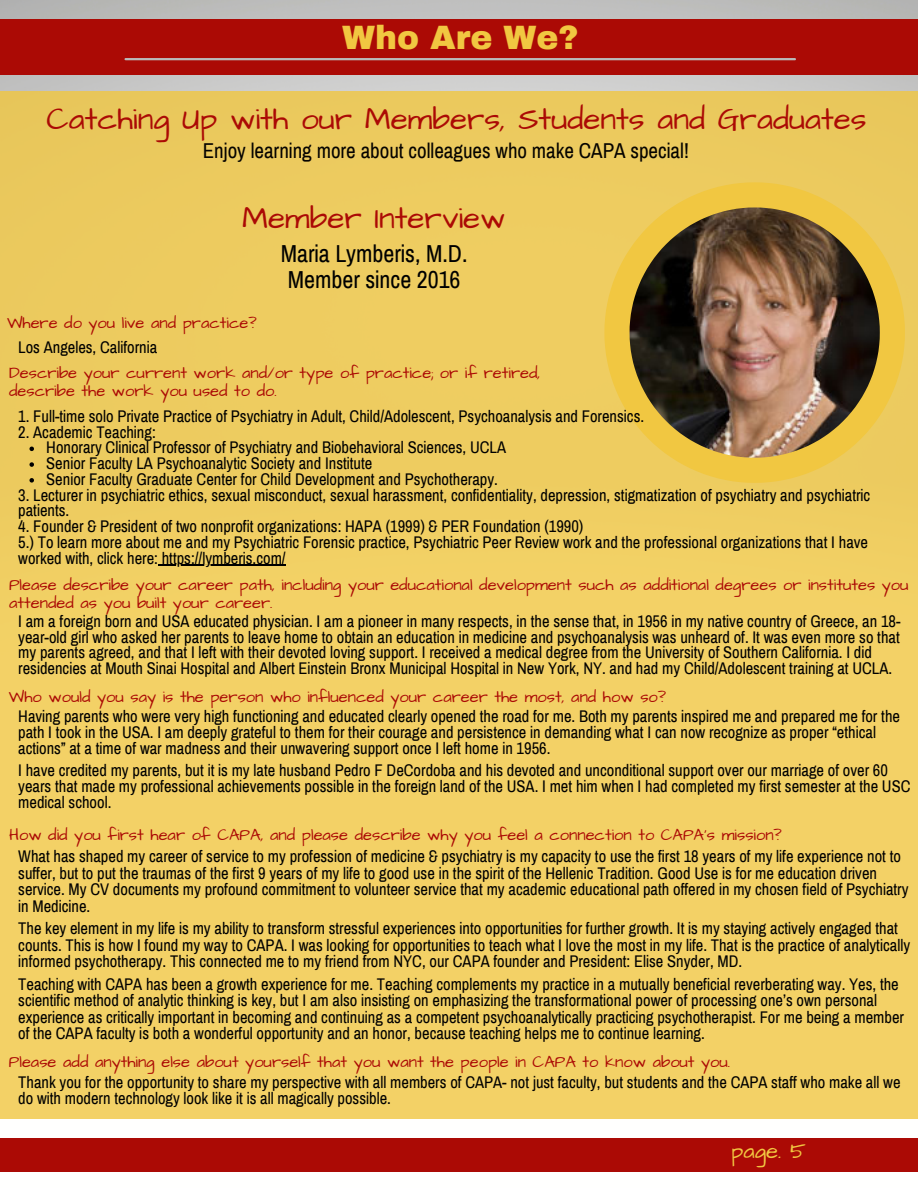
<style>
.page{position:relative;width:918px;height:1188px;background:#fff}
.page>*{position:absolute;margin:0;border:0;box-sizing:border-box;transform-origin:0 0}
.t1{font:900 33px "Archivo";color:#f1c741}
.t2{font:31.5px "Architects Daughter";color:#ab0a05}
.t3{font:24px/25.8px "Archivo Narrow";color:#000}
.t4{font:22.2px "Architects Daughter";color:#f1c741}
.t5{font:21px "Archivo Narrow";color:#050300}
.t6{font:16.5px/15.8px "Archivo Narrow";color:#000}
.t7{font:16.5px/18px "Architects Daughter";color:#ab0a05}
</style>
<div class="page">
<img style="left:0;top:0;width:918px;height:92px">
<div style="left:0;top:1138px;width:918px;height:34px;background:#ab0a05"></div>
<div style="left:0;top:19px;width:918px;height:55px;background:#ab0a05"></div>
<hr style="left:126px;top:58px;width:669px;height:2px;background:#bababa">
<div style="left:0;top:92px;width:918px;height:1027px;background:#f3d166"></div>
<svg style="left:604px;top:182px;width:301px;height:301px"></svg>
<img style="left:630px;top:207px;width:250px;height:251px">
<svg style="left:29px;top:447px;width:5px;height:4px"></svg>
<svg style="left:29px;top:462px;width:5px;height:5px"></svg>
<svg style="left:29px;top:478px;width:5px;height:5px"></svg>
<hr style="left:158px;top:565px;width:128px;height:1px;background:#000">
<h1 class="t1" style="left:342px;top:20px;width:238px">Who Are We?</h1>
<h2 class="t2" style="left:46px;top:98px;width:822px">Catching Up with our Members, Students and Graduates</h2>
<p class="t5" style="left:203px;top:140px;width:487px">Enjoy learning more about colleagues who make CAPA special!</p>
<h2 class="t2" style="left:242px;top:197px;width:265px">Member Interview</h2>
<h3 class="t3" style="left:281px;top:241px;width:188px">Maria Lymberis, M.D.<br>Member since 2016</h3>
<p class="t7" style="left:7px;top:314px;width:251px">Where do you live and practice?</p>
<p class="t6" style="left:18px;top:339px;width:141px">Los Angeles, California</p>
<p class="t7" style="left:9px;top:364px;width:533px">Describe your current work and/or type of practice; or if retired, describe the work you used to do.</p>
<p class="t6" style="left:18px;top:408px;width:627px">1. Full-time solo Private Practice of Psychiatry in Adult, Child/Adolescent, Psychoanalysis and Forensics.</p>
<p class="t6" style="left:18px;top:424px;width:139px">2. Academic Teaching:</p>
<p class="t6" style="left:46px;top:440px;width:461px">Honorary Clinical Professor of Psychiatry and Biobehavioral Sciences, UCLA<br>Senior Faculty LA Psychoanalytic Society and Institute<br>Senior Faculty Graduate Center for Child Development and Psychotherapy.</p>
<p class="t6" style="left:18px;top:487px;width:854px">3. Lecturer in psychiatric ethics, sexual misconduct, sexual harassment, confidentiality, depression, stigmatization of psychiatry and psychiatric patients.</p>
<p class="t6" style="left:18px;top:519px;width:851px">4. Founder &amp; President of two nonprofit organizations: HAPA (1999) &amp; PER Foundation (1990)<br>5.) To learn more about me and my Psychiatric Forensic practice, Psychiatric Peer Review work and the professional organizations that I have worked with, click here: https://lymberis.com/</p>
<p class="t7" style="left:9px;top:576px;width:901px">Please describe your career path, including your educational development such as additional degrees or institutes you attended as you built your career.</p>
<p class="t6" style="left:18px;top:613px;width:884px">I am a foreign born and USA educated physician. I am a pioneer in many respects, in the sense that, in 1956 in my native country of Greece, an 18- year-old girl who asked her parents to leave home to obtain an education in medicine and psychoanalysis was unheard of. It was even more so that my parents agreed, and that I left with their devoted loving support. I received a medical degree from the University of Southern California. I did residencies at Mouth Sinai Hospital and Albert Einstein Bronx Municipal Hospital in New York, NY. and had my Child/Adolescent training at UCLA.</p>
<p class="t6" style="left:18px;top:709px;width:883px">Having parents who were very high functioning and educated clearly opened the road for me. Both my parents inspired me and prepared me for the path I took in the USA. I am deeply grateful to them for their courage and persistence in demanding what I can now recognize as proper “ethical actions” at a time of war madness and their unwavering support once I left home in 1956.</p>
<p class="t6" style="left:18px;top:763px;width:894px">I have credited my parents, but it is my late husband Pedro F DeCordoba and his devoted and unconditional support over our marriage of over 60 years that made my professional achievements possible in the foreign land of the USA. I met him when I had completed my first semester at the USC medical school.</p>
<p class="t7" style="left:9px;top:688px;width:659px">Who would you say is the person who influenced your career the most, and how so?</p>
<p class="t7" style="left:9px;top:827px;width:774px">How did you first hear of CAPA, and please describe why you feel a connection to CAPA's mission?</p>
<p class="t6" style="left:18px;top:849px;width:892px;line-height:16.5px">What has shaped my career of service to my profession of medicine &amp; psychiatry is my capacity to use the first 18 years of my life experience not to suffer, but to put the traumas of the first 9 years of my life to good use in the spirit of the Hellenic Tradition. Good Use is for me education driven service. My CV documents my profound commitment to volunteer service that my academic educational path offered in my chosen field of Psychiatry in Medicine.</p>
<p class="t6" style="left:18px;top:921px;width:893px;line-height:16.5px">The key element in my life is my ability to transform stressful experiences into opportunities for further growth. It is my staying actively engaged that counts. This is how I found my way to CAPA. I was looking for opportunities to teach what I love the most in my life. That is the practice of analytically informed psychotherapy. This connected me to my friend from NYC, our CAPA founder and President: Elise Snyder, MD.</p>
<p class="t6" style="left:18px;top:976px;width:887px;line-height:16.5px">Teaching with CAPA has been a growth experience for me. Teaching complements my practice in a mutually beneficial reverberating way. Yes, the scientific method of analytic thinking is key, but I am also insisting on emphasizing the transformational power of processing one’s own personal experience as critically important in becoming and continuing as a competent psychoanalytically practicing psychotherapist. For me being a member of the CAPA faculty is both a wonderful opportunity and an honor, because teaching helps me to continue learning.</p>
<p class="t6" style="left:18px;top:1074px;width:884px">Thank you for the opportunity to share my perspective with all members of CAPA- not just faculty, but students and the CAPA staff who make all we do with modern technology look like it is all magically possible.</p>
<p class="t7" style="left:9px;top:1054px;width:723px">Please add anything else about yourself that you want the people in CAPA to know about you.</p>
<h3 class="t4" style="left:731px;top:1136px;width:76px">page. 5</h3>
</div>
